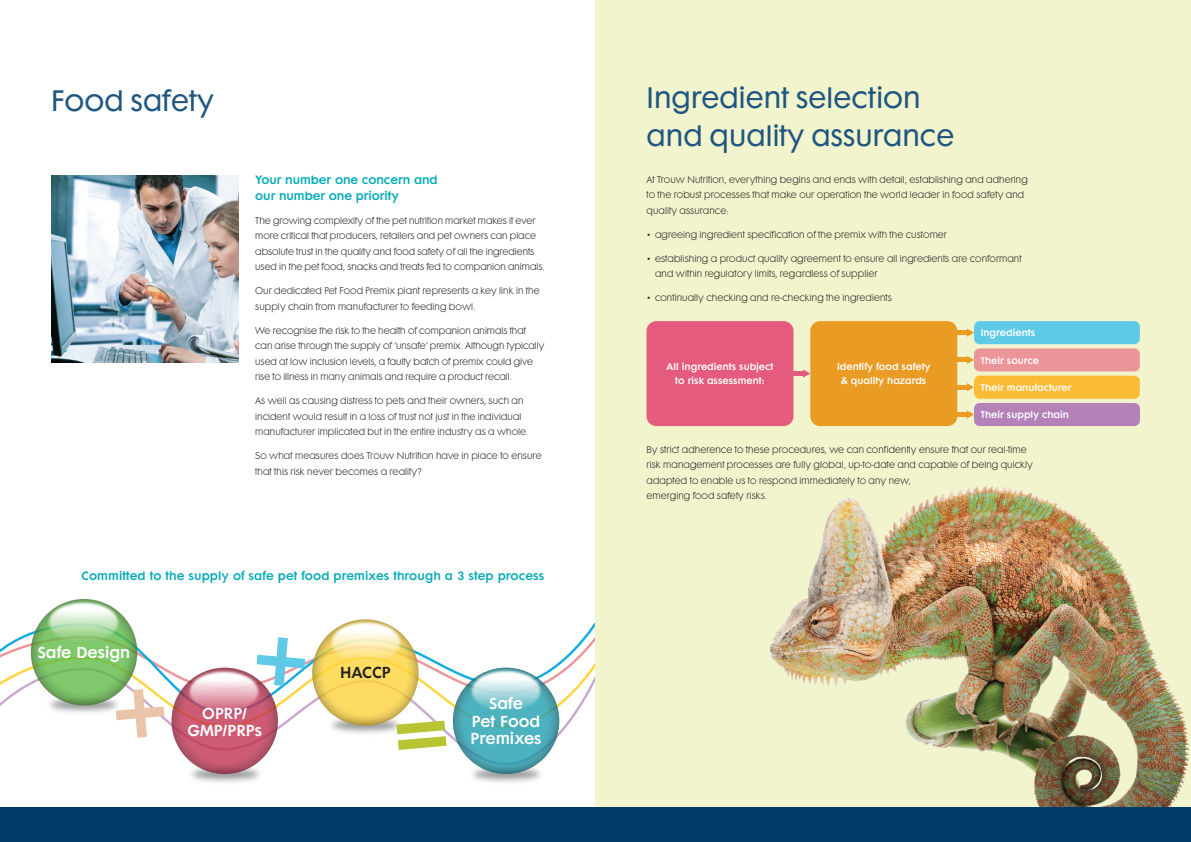
<style>
.page{position:relative;width:1191px;height:842px;background:#fff}
.page>*{position:absolute;margin:0;border:0;box-sizing:border-box;transform-origin:0 0}
.Headline_27_auto_Med{font:27px/37.8px "Futura Maxi Std";letter-spacing:.005em;color:#1f5581}
.t1{font:600 14.5px/17.4px "Futura Maxi Std";color:#fff;text-align:center}
.t2{font:600 14.5px "Futura Maxi Std";color:#231f20}
.X-Head_10_15_5_Demi{font:600 11px "Futura Maxi Std";letter-spacing:.01em;color:#00aab8}
.X-Head_9_5_16_Demi{font:600 11px/15.5px "Futura Maxi Std";letter-spacing:-.005em;color:#00aab8}
.Body_Copy_9_15_5{font:300 9px/15.5px "Futura Maxi Std";letter-spacing:.01em;color:#231f20}
.Body_Copy_9_15_5_Bul{font:300 9px/15.5px "Futura Maxi Std";letter-spacing:.01em;color:#231f20}
.t3{font:600 8.9px/13.3px "Futura Maxi Std";color:#fff;text-align:center}
</style>
<div class="page">
<div style="left:0;top:808px;width:595px;height:34px;background:#003d6a"></div>
<img style="left:51px;top:176px;width:187px;height:187px">
<img style="left:472px;top:766px;width:69px;height:17px">
<img style="left:191px;top:766px;width:69px;height:17px">
<svg style="left:0;top:630px;width:595px;height:120px"></svg>
<svg style="left:312px;top:619px;width:106px;height:107px"></svg>
<svg style="left:453px;top:668px;width:106px;height:106px"></svg>
<img style="left:428px;top:630px;width:156px;height:124px">
<img style="left:302px;top:619px;width:141px;height:87px">
<svg style="left:171px;top:668px;width:107px;height:106px"></svg>
<img style="left:147px;top:630px;width:155px;height:125px">
<svg style="left:31px;top:599px;width:106px;height:106px"></svg>
<img style="left:6px;top:599px;width:155px;height:87px">
<div style="left:595px;top:0;width:596px;height:819px;background:#f1f4cc"></div>
<img style="left:652px;top:485px;width:539px;height:323px">
<div style="left:595px;top:808px;width:596px;height:34px;background:#003d6a"></div>
<div style="left:646px;top:321px;width:147px;height:105px;background:#e45b7d;border-radius:10px"></div>
<div style="left:947px;top:330px;width:22px;height:5px;background:#e99b24"></div>
<svg style="left:967px;top:329px;width:7px;height:8px"></svg>
<hr style="left:947px;top:358px;width:22px;height:4px;background:#e99b24">
<svg style="left:967px;top:356px;width:7px;height:8px"></svg>
<hr style="left:947px;top:385px;width:22px;height:4px;background:#e99b24">
<svg style="left:967px;top:383px;width:7px;height:8px"></svg>
<div style="left:947px;top:412px;width:22px;height:5px;background:#e99b24"></div>
<svg style="left:967px;top:410px;width:7px;height:9px"></svg>
<div style="left:810px;top:321px;width:147px;height:105px;background:#e99b24;border-radius:10px"></div>
<div style="left:974px;top:321px;width:165px;height:23px;background:#5fcae7;border-radius:6px"></div>
<div style="left:974px;top:348px;width:165px;height:23px;background:#ec9599;border-radius:6px"></div>
<div style="left:974px;top:376px;width:165px;height:23px;background:#fcbb35;border-radius:6px"></div>
<div style="left:974px;top:403px;width:166px;height:23px;background:#b481b9;border-radius:6px"></div>
<div style="left:793px;top:371px;width:12px;height:5px;background:#e45c7d"></div>
<svg style="left:803px;top:369px;width:7px;height:9px"></svg>
<p class="Headline_27_auto_Med" style="left:51px;top:81px;width:165px">Food safety</p>
<p class="X-Head_9_5_16_Demi" style="left:255px;top:172px;width:184px">Your number one concern and our number one priority</p>
<p class="Body_Copy_9_15_5" style="left:255px;top:213px;width:291px">The growing complexity of the pet nutrition market makes it ever more critical that producers, retailers and pet owners can place absolute trust in the quality and food safety of all the ingredients used in the pet food, snacks and treats fed to companion animals.</p>
<p class="Body_Copy_9_15_5" style="left:255px;top:283px;width:286px">Our dedicated Pet Food Premix plant represents a key link in the supply chain from manufacturer to feeding bowl.</p>
<p class="Body_Copy_9_15_5" style="left:255px;top:323px;width:291px">We recognise the risk to the health of companion animals that can arise through the supply of ‘unsafe’ premix. Although typically used at low inclusion levels, a faulty batch of premix could give rise to illness in many animals and require a product recall.</p>
<p class="Body_Copy_9_15_5" style="left:255px;top:393px;width:274px">As well as causing distress to pets and their owners, such an incident would result in a loss of trust not just in the individual manufacturer implicated but in the entire industry as a whole.</p>
<p class="Body_Copy_9_15_5" style="left:255px;top:448px;width:288px">So what measures does Trouw Nutrition have in place to ensure that this risk never becomes a reality?</p>
<p class="X-Head_10_15_5_Demi" style="left:81px;top:568px;width:464px">Committed to the supply of safe pet food premixes through a 3 step process</p>
<p class="t1" style="left:38px;top:643px;width:94px">Safe Design</p>
<p class="t1" style="left:187px;top:705px;width:76px">OPRP/<br>GMP/PRPs</p>
<p class="t2" style="left:340px;top:663px;width:52px">HACCP</p>
<p class="t1" style="left:470px;top:695px;width:72px">Safe<br>Pet Food<br>Premixes</p>
<p class="Headline_27_auto_Med" style="left:646px;top:79px;width:309px">Ingredient selection and quality assurance</p>
<p class="Body_Copy_9_15_5" style="left:646px;top:172px;width:383px">At Trouw Nutrition, everything begins and ends with detail, establishing and adhering to the robust processes that make our operation the world leader in food safety and quality assurance:</p>
<p class="Body_Copy_9_15_5_Bul" style="left:646px;top:227px;width:302px">• agreeing ingredient specification of the premix with the customer</p>
<p class="Body_Copy_9_15_5_Bul" style="left:655px;top:251px;width:368px;text-indent:-9px">• establishing a product quality agreement to ensure all ingredients are conformant and within regulatory limits, regardless of supplier</p>
<p class="Body_Copy_9_15_5_Bul" style="left:646px;top:290px;width:247px">• continually checking and re-checking the ingredients</p>
<p class="t3" style="left:666px;top:360px;width:108px">All ingredients subject to risk assessment:</p>
<p class="t3" style="left:837px;top:360px;width:95px">Identify food safety &amp; quality hazards</p>
<p class="t3" style="left:980px;top:326px;width:56px">Ingredients</p>
<p class="t3" style="left:980px;top:354px;width:60px">Their source</p>
<p class="t3" style="left:980px;top:381px;width:92px">Their manufacturer</p>
<p class="t3" style="left:980px;top:408px;width:90px">Their supply chain</p>
<p class="Body_Copy_9_15_5" style="left:646px;top:442px;width:388px">By strict adherence to these procedures, we can confidently ensure that our real‑time risk management processes are fully global, up-to-date and capable of being quickly adapted to enable us to respond immediately to any new,<br>emerging food safety risks.</p>
</div>
